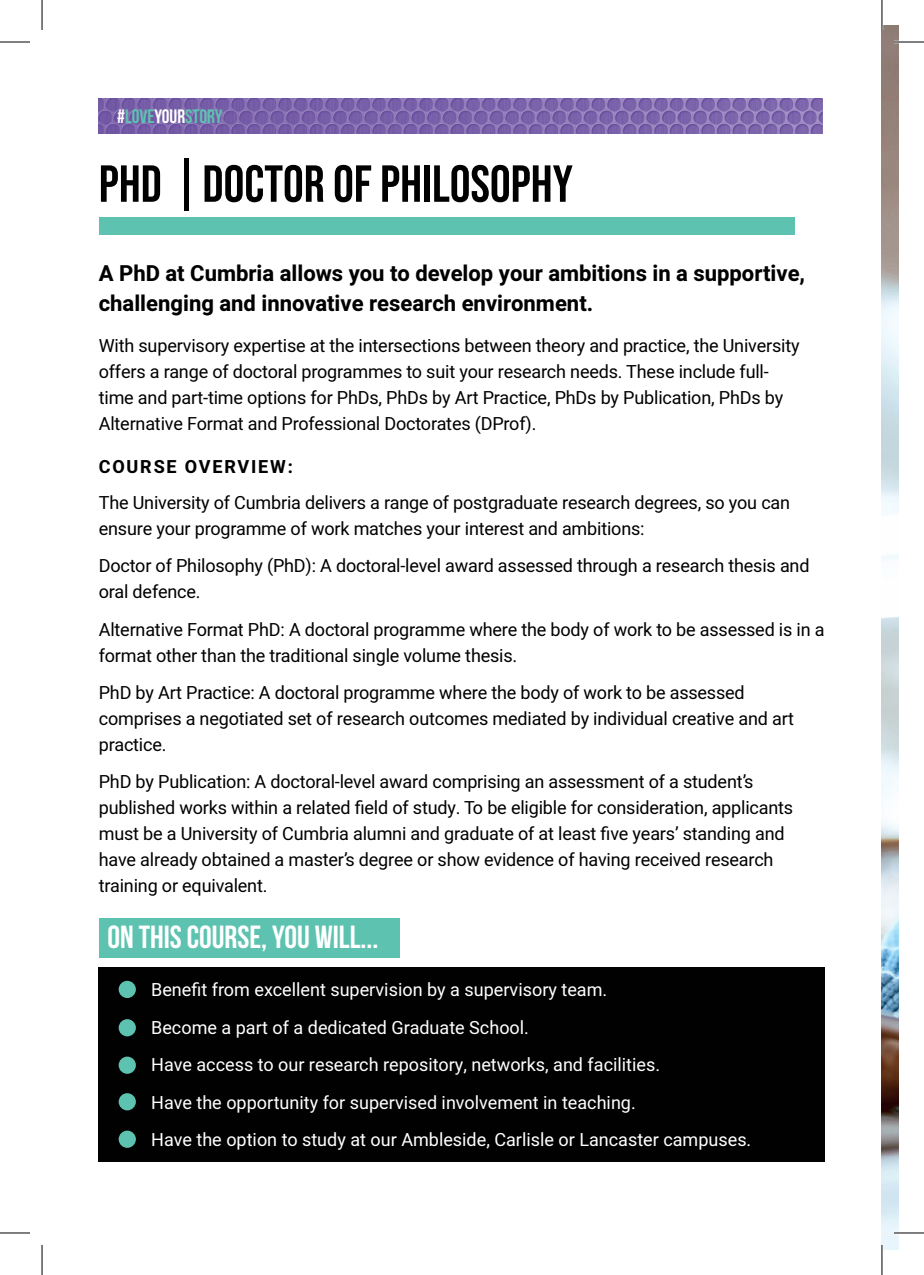
<style>
.page{position:relative;width:924px;height:1275px;background:#fff}
.page>*{position:absolute;margin:0;border:0;box-sizing:border-box;transform-origin:0 0}
.t1{font:700 52px "Bebas Neue Pro";color:#010101}
.t2{font:700 32px "Bebas Neue";color:#fff}
.t3{font:700 22px/30px "Heebo";color:#010101}
.t4{font:700 19.4px "Bebas Neue";color:#5dc3b0}
.t5{font:18px/26px "Heebo";letter-spacing:-.01em;color:#010101}
.t6{font:18px "Heebo";color:#fff}
.t7{font:700 18px "Heebo";letter-spacing:.1em;color:#010101}
.s1{color:#fff}
</style>
<div class="page">
<div style="left:99px;top:217px;width:695px;height:17px;background:#5dc3b0"></div>
<img style="left:881px;top:25px;width:17px;height:1225px">
<div style="left:99px;top:918px;width:300px;height:40px;background:#5dc3b0"></div>
<div style="left:99px;top:967px;width:725px;height:195px;background:#010101"></div>
<div style="left:119px;top:980px;width:17px;height:18px;background:#5dc3b0;border-radius:50%"></div>
<div style="left:119px;top:1056px;width:17px;height:17px;background:#5dc3b0;border-radius:50%"></div>
<div style="left:119px;top:1093px;width:17px;height:17px;background:#5dc3b0;border-radius:50%"></div>
<div style="left:119px;top:1130px;width:17px;height:17px;background:#5dc3b0;border-radius:50%"></div>
<div style="left:119px;top:1019px;width:17px;height:17px;background:#5dc3b0;border-radius:50%"></div>
<img style="left:99px;top:99px;width:723px;height:34px">
<hr style="left:893px;top:41px;width:30px;height:2px;background:#fff">
<hr style="left:893px;top:1231px;width:30px;height:3px;background:#fff">
<hr style="left:0;top:42px;width:30px;height:1px;background:#000">
<hr style="left:893px;top:42px;width:30px;height:1px;background:#000">
<hr style="left:0;top:1232px;width:30px;height:1px;background:#000">
<hr style="left:893px;top:1232px;width:30px;height:1px;background:#000">
<hr style="left:42px;top:0;width:1px;height:30px;background:#000">
<hr style="left:42px;top:1245px;width:1px;height:30px;background:#000">
<hr style="left:881px;top:0;width:1px;height:30px;background:#000">
<hr style="left:881px;top:1245px;width:1px;height:30px;background:#000">
<p class="t4" style="left:117px;top:106px;width:106px"><span class="s1">#</span>LOVE<span class="s1">YOUR</span>STORY</p>
<p class="t1" style="left:99px;top:154px;width:475px">PHD | DOCTOR OF PHILOSOPHY</p>
<p class="t3" style="left:99px;top:258px;width:707px">A PhD at Cumbria allows you to develop your ambitions in a supportive, challenging and innovative research environment.</p>
<p class="t5" style="left:99px;top:332px;width:702px">With supervisory expertise at the intersections between theory and practice, the University offers a range of doctoral programmes to suit your research needs. These include full&shy;time and part-time options for PhDs, PhDs by Art Practice, PhDs by Publication, PhDs by Alternative Format and Professional Doctorates (DProf).</p>
<p class="t7" style="left:99px;top:454px;width:195px">COURSE OVERVIEW:</p>
<p class="t5" style="left:99px;top:489px;width:692px">The University of Cumbria delivers a range of postgraduate research degrees, so you can ensure your programme of work matches your interest and ambitions:</p>
<p class="t5" style="left:99px;top:553px;width:712px">Doctor of Philosophy (PhD): A doctoral-level award assessed through a research thesis and oral defence.</p>
<p class="t5" style="left:99px;top:616px;width:727px">Alternative Format PhD: A doctoral programme where the body of work to be assessed is in a format other than the traditional single volume thesis.</p>
<p class="t5" style="left:99px;top:679px;width:696px">PhD by Art Practice: A doctoral programme where the body of work to be assessed comprises a negotiated set of research outcomes mediated by individual creative and art practice.</p>
<p class="t5" style="left:99px;top:769px;width:695px">PhD by Publication: A doctoral-level award comprising an assessment of a student’s published works within a related field of study. To be eligible for consideration, applicants must be a University of Cumbria alumni and graduate of at least five years’ standing and have already obtained a master’s degree or show evidence of having received research training or equivalent.</p>
<p class="t2" style="left:107px;top:919px;width:272px">ON THIS COURSE, YOU WILL...</p>
<p class="t6" style="left:151px;top:977px;width:457px">Benefit from excellent supervision by a supervisory team.</p>
<p class="t6" style="left:151px;top:1014px;width:379px">Become a part of a dedicated Graduate School.</p>
<p class="t6" style="left:151px;top:1052px;width:510px">Have access to our research repository, networks, and facilities.</p>
<p class="t6" style="left:151px;top:1089px;width:486px">Have the opportunity for supervised involvement in teaching.</p>
<p class="t6" style="left:151px;top:1127px;width:601px">Have the option to study at our Ambleside, Carlisle or Lancaster campuses.</p>
</div>
